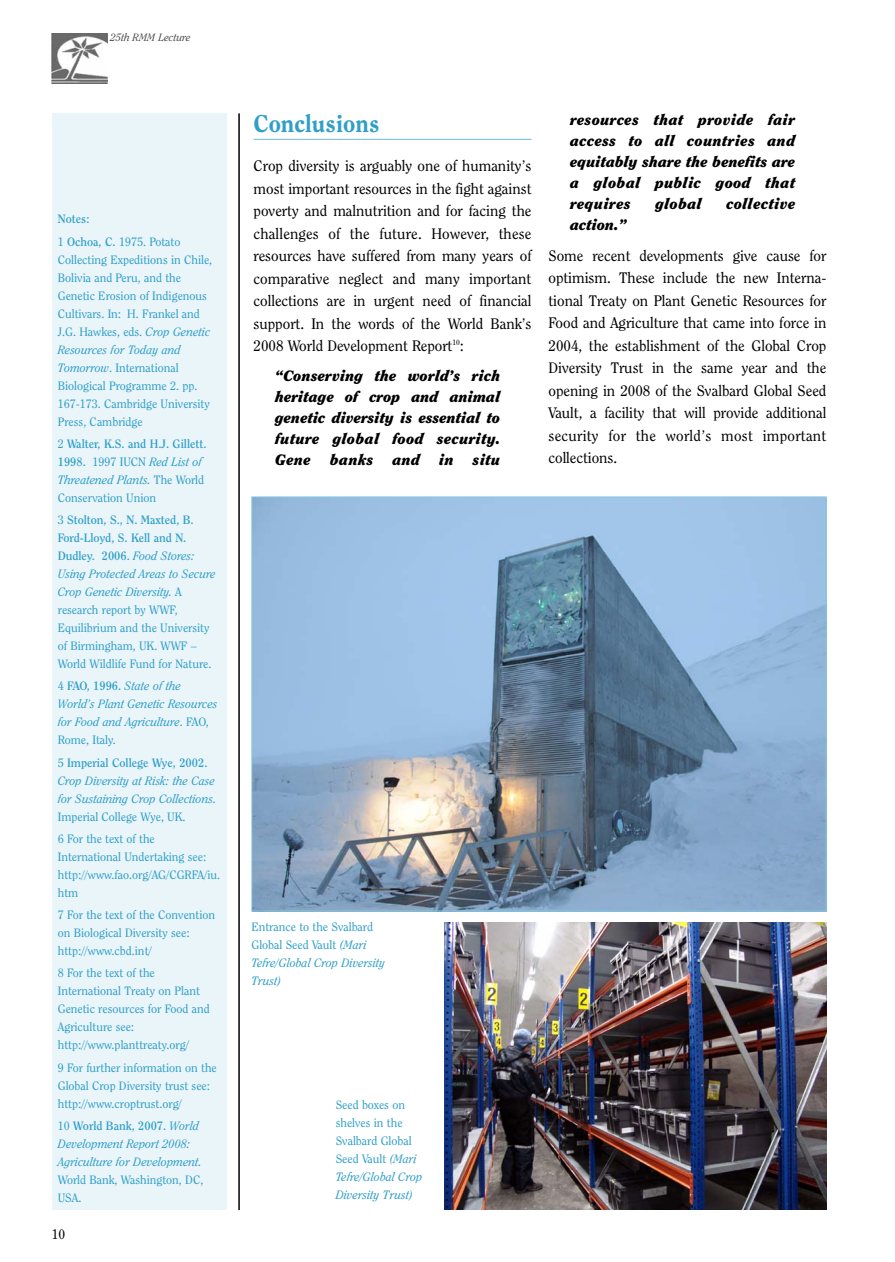
<style>
.page{position:relative;width:895px;height:1262px;background:#fff}
.page>*{position:absolute;margin:0;border:0;box-sizing:border-box;transform-origin:0 0}
.t1{font:800 24px "Clearface IT Cby BT";color:#309fc8}
.t2{font:15px/22.5px "Clearface IT Cby BT";color:#000;text-align:justify}
.t3{font:italic 900 15px/21px "Clearface IT Cby BT";letter-spacing:.025em;color:#000;text-align:justify}
.t4{font:13.5px "Clearface IT Cby BT";color:#000}
.t5{font:12px/18px "Clearface IT Cby BT";color:#309fc8}
.t6{font:italic 12px/18px "Clearface IT Cby BT";color:#309fc8}
.t7{font:700 12px/22.2px "Clearface IT Cby BT";color:#309fc8}
.t8{font:italic 10.5px "Clearface IT Cby BT";color:#4d4d4d}
.s1{font-weight:400}
.s2{font-style:italic}
.s3{font-weight:700}
.s4{font-style:normal}
.s5{font-weight:700;font-style:normal}
</style>
<div class="page">
<img style="left:51px;top:33px;width:776px;height:1178px">
<p class="t8" style="left:110px;top:33px;width:82px">25th RMM Lecture</p>
<p class="t7" style="left:58px;top:209px;width:124px">Notes:<br><span class="s1">1</span> Ochoa, C. <span class="s1">1975. Potato</span></p>
<p class="t5" style="left:58px;top:251px;width:156px">Collecting Expeditions in Chile,<br>Bolivia and Peru, and the<br>Genetic Erosion of Indigenous<br>Cultivars. In: H. Frankel and<br>J.G. Hawkes, eds. <span class="s2">Crop Genetic<br>Resources for Today and<br>Tomorrow</span>. International<br>Biological Programme 2. pp.<br>167-173. Cambridge University<br>Press, Cambridge</p>
<p class="t5" style="left:58px;top:435px;width:150px">2 <span class="s3">Walter, K.S. and H.J. Gillett.<br>1998.</span> 1997 IUCN <span class="s2">Red List of<br>Threatened Plants.</span> The World<br>Conservation Union</p>
<p class="t5" style="left:58px;top:511px;width:159px">3 <span class="s3">Stolton, S., N. Maxted, B.<br>Ford-Lloyd, S. Kell and N.<br>Dudley. 2006.</span> <span class="s2">Food Stores:<br>Using Protected Areas to Secure<br>Crop Genetic Diversity.</span> A research report by WWF,<br>Equilibrium and the University of Birmingham, UK. WWF –<br>World Wildlife Fund for Nature.</p>
<p class="t6" style="left:58px;top:678px;width:161px"><span class="s4">4</span> <span class="s5">FAO, 1996.</span> State of the<br>World’s Plant Genetic Resources for Food and Agriculture<span class="s4">. FAO,<br>Rome, Italy.</span></p>
<p class="t6" style="left:58px;top:754px;width:160px"><span class="s4">5</span> <span class="s5">Imperial College Wye, 2002.<br></span>Crop Diversity at Risk: the Case for Sustaining Crop Collections.</p>
<p class="t5" style="left:58px;top:806px;width:129px;line-height:22.2px">Imperial College Wye, UK.<br>6 For the text of the</p>
<p class="t5" style="left:58px;top:848px;width:164px">International Undertaking see: http://www.fao.org/AG/CGRFA/iu. htm</p>
<p class="t5" style="left:58px;top:906px;width:159px">7 For the text of the Convention on Biological Diversity see: http://www.cbd.int/</p>
<p class="t5" style="left:58px;top:965px;width:153px">8 For the text of the<br>International Treaty on Plant<br>Genetic resources for Food and<br>Agriculture see: http://www.planttreaty.org/</p>
<p class="t5" style="left:58px;top:1059px;width:160px">9 For further information on the<br>Global Crop Diversity trust see: http://www.croptrust.org/</p>
<p class="t6" style="left:58px;top:1117px;width:145px"><span class="s4">10</span> <span class="s5">World Bank, 2007.</span> World<br>Development Report 2008:<br>Agriculture for Development.</p>
<p class="t5" style="left:58px;top:1171px;width:147px">World Bank, Washington, DC,<br>USA.</p>
<p class="t4" style="left:52px;top:1228px;width:15px">10</p>
<h1 class="t1" style="left:253px;top:113px;width:127px">Conclusions</h1>
<p class="t2" style="left:253px;top:155px;width:279px">Crop diversity is arguably one of humanity’s most important resources in the fight against poverty and malnutrition and for facing the challenges of the future. However, these resources have suffered from many years of comparative neglect and many important collections are in urgent need of financial support. In the words of the World Bank’s 2008 World Development Report<sup>10</sup>:</p>
<p class="t3" style="left:275px;top:366px;width:227px">“Conserving the world’s rich heritage of crop and animal genetic diversity is essential to future global food security.<br>Gene</p>
<p class="t3" style="left:330px;top:450px;width:45px">banks</p>
<p class="t3" style="left:392px;top:450px;width:29px">and</p>
<p class="t3" style="left:439px;top:450px;width:16px">in</p>
<p class="t3" style="left:473px;top:450px;width:29px">situ</p>
<p class="t3" style="left:570px;top:110px;width:226px">resources that provide fair access to all countries and equitably share the benefits are a global public good that requires</p>
<p class="t3" style="left:655px;top:194px;width:48px">global</p>
<p class="t3" style="left:726px;top:194px;width:70px">collective</p>
<p class="t3" style="left:570px;top:215px;width:58px">action.”</p>
<p class="t2" style="left:548px;top:245px;width:279px">Some recent developments give cause for optimism. These include the new Interna&shy;tional Treaty on Plant Genetic Resources for Food and Agriculture that came into force in 2004, the establishment of the Global Crop Diversity Trust in the same year and the opening in 2008 of the Svalbard Global Seed Vault, a facility that will provide additional security for the world’s most important collections.</p>
<p class="t5" style="left:251px;top:918px;width:135px">Entrance to the Svalbard<br>Global Seed Vault <span class="s2">(Mari<br>Tefre/Global Crop Diversity<br>Trust)</span></p>
<p class="t5" style="left:335px;top:1096px;width:88px">Seed boxes on shelves in the<br>Svalbard Global<br>Seed Vault <span class="s2">(Mari<br>Tefre/Global Crop<br>Diversity Trust)</span></p>
</div>
